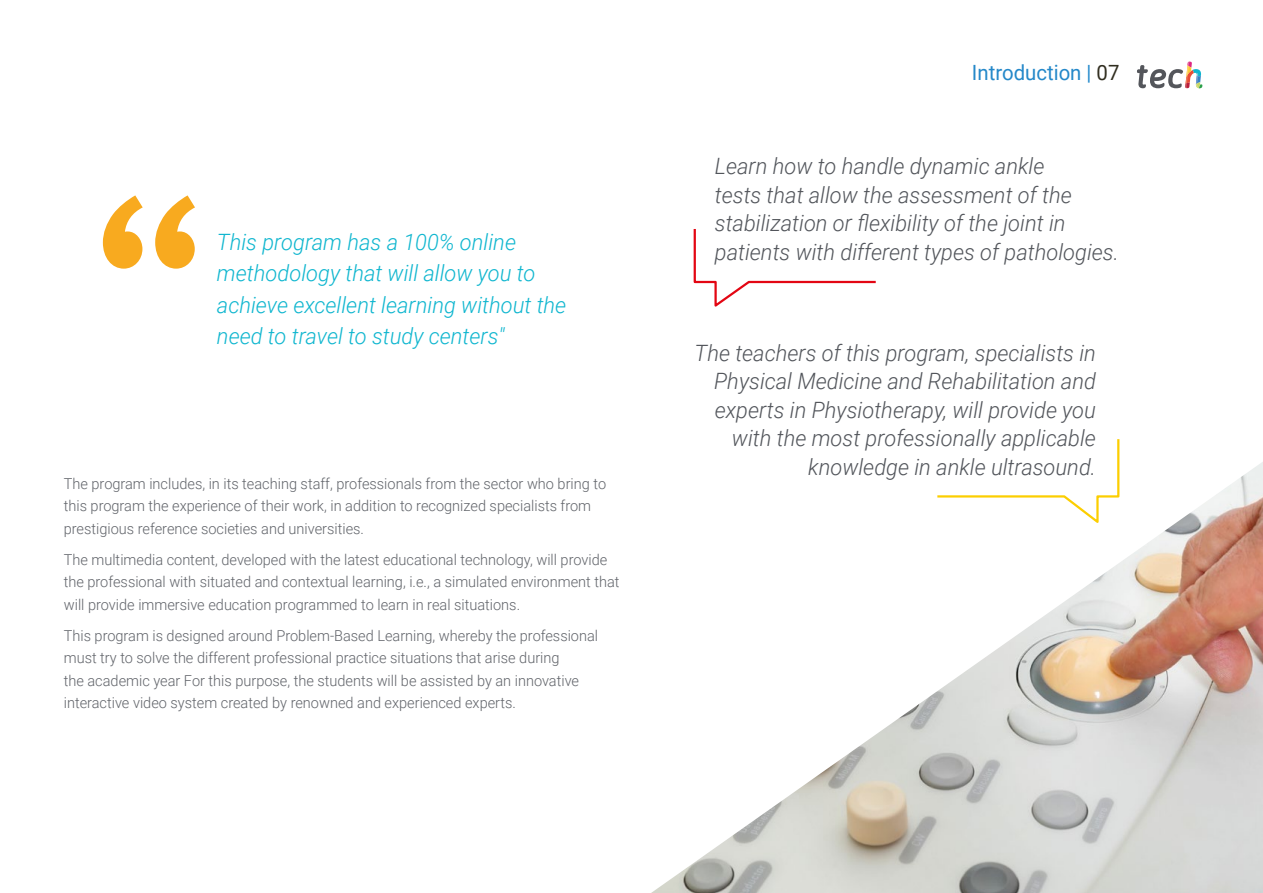
<style>
.page{position:relative;width:1263px;height:893px;background:#fff}
.page>*{position:absolute;margin:0;border:0;box-sizing:border-box;transform-origin:0 0}
.t1{font:italic 300 22.5px/28.5px "Roboto";color:#52555b;text-align:right}
.t2{font:italic 300 22.5px/31.5px "Roboto";color:#0fb6cf}
.t3{font:21px "Roboto";color:#2488c9}
.t4{font:300 15px/22.5px "Roboto";color:#61646a}
.s1{color:#2289cb}
.s2{color:#312e20}
</style>
<div class="page">
<svg style="left:103px;top:195px;width:92px;height:74px"></svg>
<svg style="left:1117px;top:439px;width:3px;height:22px"></svg>
<img style="left:651px;top:461px;width:612px;height:432px">
<svg style="left:693px;top:229px;width:183px;height:78px"></svg>
<svg style="left:1137px;top:62px;width:65px;height:27px"></svg>
<h1 class="t2" style="left:217px;top:225px;width:351px">This program has a 100% online methodology that will allow you to achieve excellent learning without the need to travel to study centers"</h1>
<p class="t4" style="left:64px;top:471px;width:544px">The program includes, in its teaching staff, professionals from the sector who bring to this program the experience of their work, in addition to recognized specialists from prestigious reference societies and universities.</p>
<p class="t4" style="left:64px;top:547px;width:557px">The multimedia content, developed with the latest educational technology, will provide the professional with situated and contextual learning, i.e., a simulated environment that will provide immersive education programmed to learn in real situations.</p>
<p class="t4" style="left:64px;top:623px;width:536px">This program is designed around Problem-Based Learning, whereby the professional must try to solve the different professional practice situations that arise during<br>the academic year For this purpose, the students will be assisted by an innovative interactive video system created by renowned and experienced experts.</p>
<h2 class="t3" style="left:972px;top:57px;width:149px">Introduction <span class="s1">|</span> <span class="s2">07</span></h2>
<h1 class="t1" style="left:715px;top:151px;width:405px;text-align:left">Learn how to handle dynamic ankle<br>tests that allow the assessment of the stabilization or flexibility of the joint in patients with different types of pathologies.</h1>
<h1 class="t1" style="left:695px;top:338px;width:403px">The teachers of this program, specialists in Physical Medicine and Rehabilitation and experts in Physiotherapy, will provide you with the most professionally applicable knowledge in ankle ultrasound.</h1>
</div>
